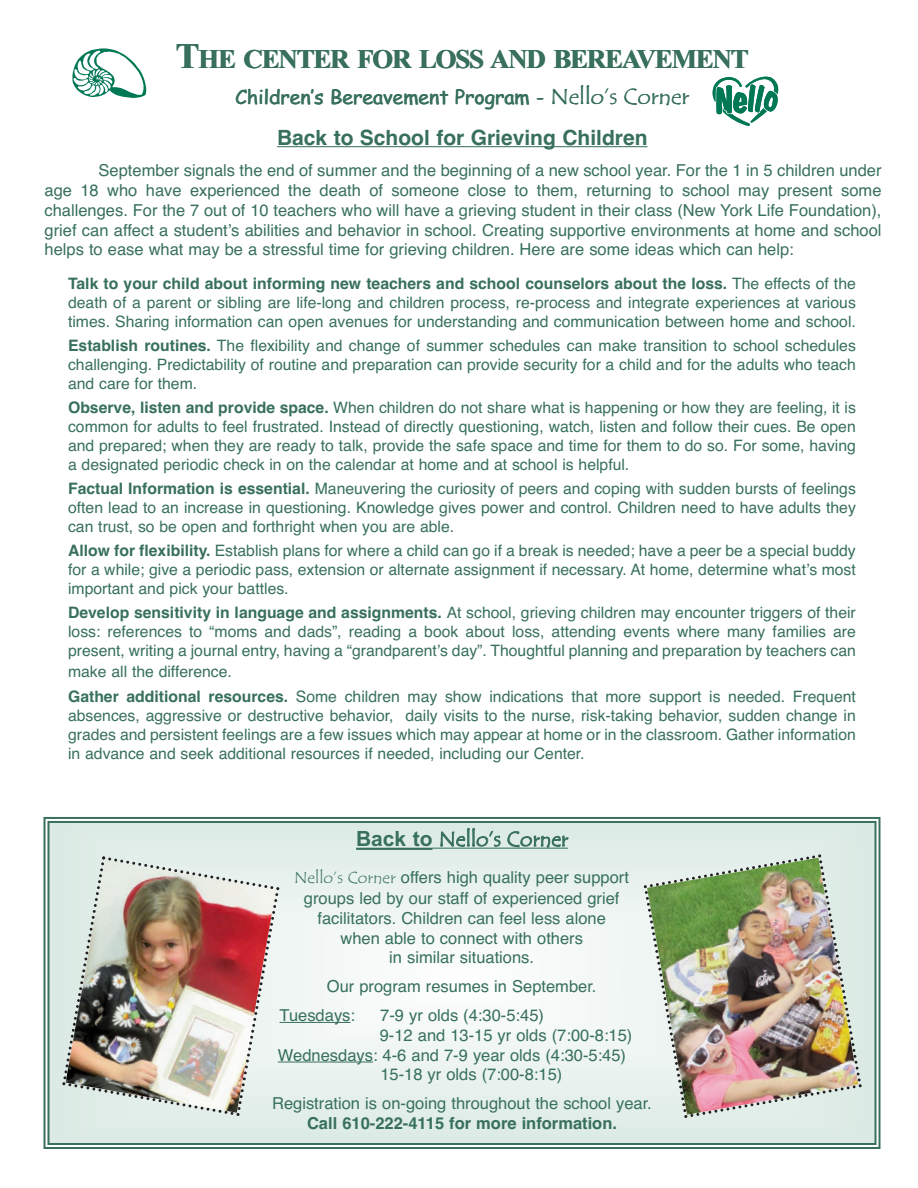
<style>
.page{position:relative;width:918px;height:1188px;background:#fff}
.page>*{position:absolute;margin:0;border:0;box-sizing:border-box;transform-origin:0 0}
.t1{font:700 27px "Times New Roman";color:#38705d}
.t2{font:22.5px "Tempus Sans ITC";color:#38705d}
.t3{font:700 21px "Helvetica";color:#38705d}
.t4{font:21px "Tempus Sans ITC";color:#38705d}
.t5{font:19.5px "Comic Sans MS";color:#38705d}
.t6{font:16.5px/19.8px "Helvetica";color:#38705d;text-align:center}
.t7{font:15.75px/18.9px "Helvetica";color:#38705d;text-align:justify}
.s1{font-size:36px}
.s2{font-weight:700}
.s3{font-family:"Arial";font-weight:700}
.s4{font-family:"Tempus Sans ITC"}
</style>
<div class="page">
<svg style="left:50px;top:824px;width:824px;height:318px"></svg>
<div style="left:44px;top:817px;width:837px;height:332px;border:2px solid #38705d"></div>
<div style="left:47px;top:821px;width:830px;height:324px;border:2px solid #38705d"></div>
<svg style="left:713px;top:77px;width:65px;height:49px"></svg>
<hr style="left:277px;top:146px;width:371px;height:1px;background:#38705d">
<hr style="left:356px;top:848px;width:77px;height:2px;background:#38705d">
<svg style="left:440px;top:828px;width:61px;height:23px"></svg>
<svg style="left:507px;top:831px;width:62px;height:20px"></svg>
<hr style="left:433px;top:848px;width:135px;height:1px;background:#38705d">
<hr style="left:280px;top:1022px;width:71px;height:1px;background:#38705d">
<hr style="left:278px;top:1062px;width:95px;height:1px;background:#38705d">
<img style="left:60px;top:854px;width:221px;height:264px">
<img style="left:642px;top:852px;width:222px;height:268px">
<svg style="left:72px;top:48px;width:74px;height:50px"></svg>
<p class="t1" style="left:175px;top:40px;width:575px"><span class="s1">T</span>HE CENTER FOR LOSS AND BEREAVEMENT</p>
<p class="t5" style="left:236px;top:82px;width:310px">Children’s Bereavement Program -</p>
<p class="t2" style="left:551px;top:82px;width:140px">Nello’s Corner</p>
<p class="t3" style="left:277px;top:121px;width:372px">Back to School for Grieving Children</p>
<p class="t6" style="left:45px;top:161px;width:839px;text-align:justify;text-indent:54px">September signals the end of summer and the beginning of a new school year. For the 1 in 5 children under age 18 who have experienced the death of someone close to them, returning to school may present some challenges. For the 7 out of 10 teachers who will have a grieving student in their class (New York Life Foundation), grief can affect a student’s abilities and behavior in school. Creating supportive environments at home and school helps to ease what may be a stressful time for grieving children. Here are some ideas which can help:</p>
<p class="t7" style="left:68px;top:274px;width:789px"><span class="s2">Talk to your child about informing new teachers and school counselors about the loss.</span> The effects of the death of a parent or sibling are life-long and children process, re-process and integrate experiences at various times. Sharing information can open avenues for understanding and communication between home and school.</p>
<p class="t7" style="left:68px;top:336px;width:789px"><span class="s2">Establish routines.</span> The flexibility and change of summer schedules can make transition to school schedules challenging. Predictability of routine and preparation can provide security for a child and for the adults who teach and care for them.</p>
<p class="t7" style="left:68px;top:398px;width:789px"><span class="s2">Observe, listen and provide space.</span> When children do not share what is happening or how they are feeling, it is common for adults to feel frustrated. Instead of directly questioning, watch, listen and follow their cues. Be open and prepared; when they are ready to talk, provide the safe space and time for them to do so. For some, having a designated periodic check in on the calendar at home and at school is helpful.</p>
<p class="t7" style="left:68px;top:479px;width:789px"><span class="s2">Factual Information is essential.</span> Maneuvering the curiosity of peers and coping with sudden bursts of feelings often lead to an increase in questioning. Knowledge gives power and control. Children need to have adults they can trust, so be open and forthright when you are able.</p>
<p class="t7" style="left:68px;top:542px;width:789px"><span class="s2">Allow for flexibility.</span> Establish plans for where a child can go if a break is needed; have a peer be a special buddy for a while; give a periodic pass, extension or alternate assignment if necessary. At home, determine what’s most important and pick your battles.</p>
<p class="t7" style="left:68px;top:604px;width:789px"><span class="s2">Develop sensitivity in language and assignments.</span> At school, grieving children may encounter triggers of their loss: references to “moms and dads”, reading a book about loss, attending events where many families are present, writing a journal entry, having a “grandparent’s day”. Thoughtful planning and preparation by teachers can</p>
<p class="t7" style="left:68px;top:659px;width:789px;line-height:25.3px">make all the difference.<br><span class="s2">Gather additional resources.</span> Some children may show indications that more support is needed. Frequent</p>
<p class="t7" style="left:68px;top:706px;width:789px">absences, aggressive or destructive behavior, daily visits to the nurse, risk-taking behavior, sudden change in grades and persistent feelings are a few issues which may appear at home or in the classroom. Gather information in advance and seek additional resources if needed, including our Center.</p>
<p class="t4" style="left:356px;top:826px;width:214px"><span class="s3">Back to</span> Nello’s Corner</p>
<p class="t6" style="left:294px;top:868px;width:336px"><span class="s4">Nello’s Corner</span> offers high quality peer support groups led by our staff of experienced grief facilitators. Children can feel less alone<br>when able to connect with others<br>in similar situations.</p>
<p class="t6" style="left:280px;top:973px;width:318px;line-height:28.8px;text-align:left;text-indent:47px">Our program resumes in September.<br>Tuesdays:</p>
<p class="t6" style="left:380px;top:1006px;width:165px">7-9 yr olds (4:30-5:45)</p>
<p class="t6" style="left:380px;top:1026px;width:254px">9-12 and 13-15 yr olds (7:00-8:15)</p>
<p class="t6" style="left:278px;top:1045px;width:350px">Wednesdays: 4-6 and 7-9 year olds (4:30-5:45)</p>
<p class="t6" style="left:380px;top:1065px;width:184px">15-18 yr olds (7:00-8:15)</p>
<p class="t6" style="left:272px;top:1094px;width:381px">Registration is on-going throughout the school year.<br><span class="s2">Call 610-222-4115 for more information.</span></p>
</div>
